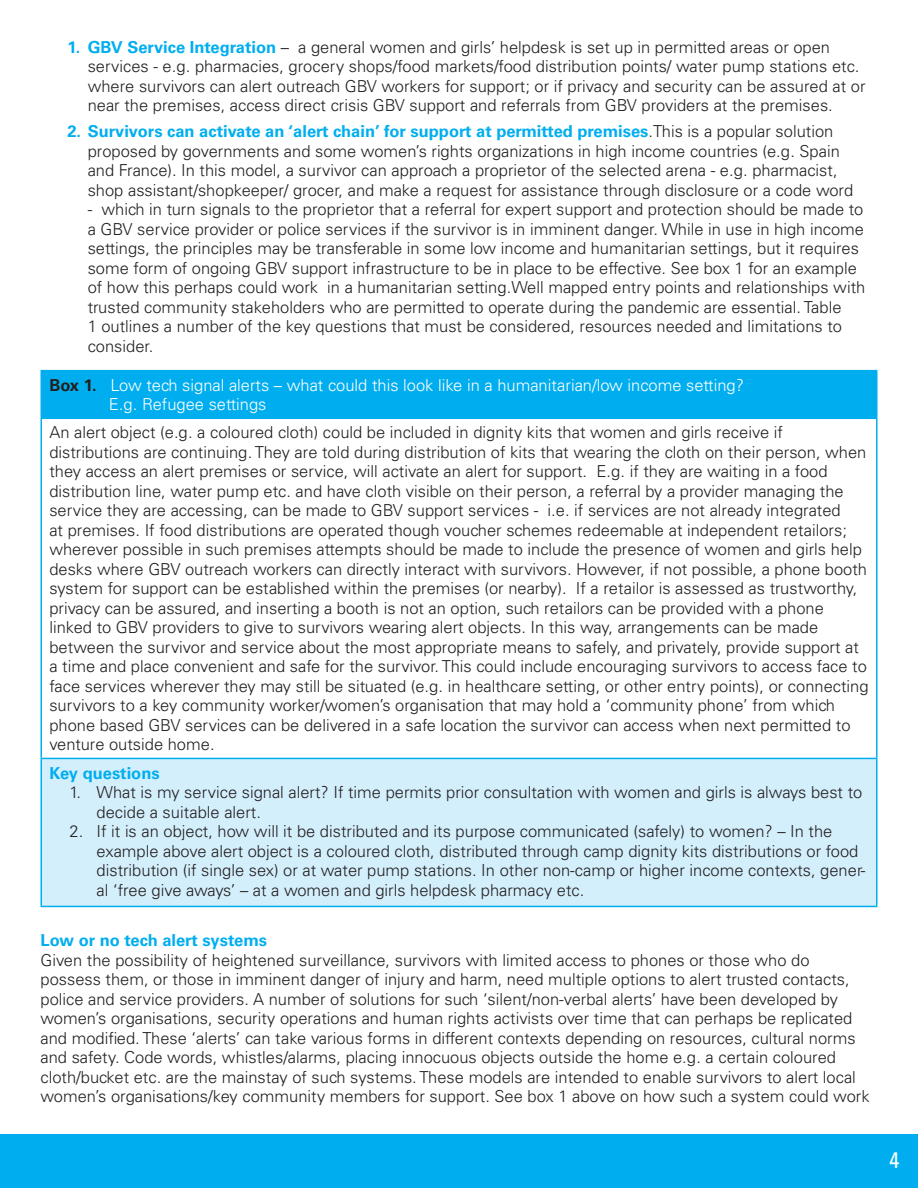
<style>
.page{position:relative;width:918px;height:1188px;background:#fff}
.page>*{position:absolute;margin:0;border:0;box-sizing:border-box;transform-origin:0 0}
.t1{font:condensed 22.5px "Univers LT Std";color:#fff}
.t2{font:300 16.5px/19.5px "Univers LT Std";color:#231f20}
.t3{font:300 16.5px/19.5px "Univers LT Std";color:#fff}
.t4{font:700 16.5px "Univers LT Std";color:#00aeef}
.s1{font-weight:700;color:#00aeef}
.s2{font-weight:700;color:#231f20}
</style>
<div class="page">
<div style="left:0;top:1134px;width:918px;height:54px;background:#00aeef"></div>
<div style="left:41px;top:371px;width:836px;height:47px;background:#00aeef"></div>
<div style="left:41px;top:758px;width:836px;height:148px;background:#d4effc"></div>
<hr style="left:40px;top:370px;width:838px;height:1px;background:#00aeef">
<hr style="left:40px;top:371px;width:2px;height:47px;background:#00aeef">
<hr style="left:876px;top:371px;width:2px;height:47px;background:#00aeef">
<hr style="left:40px;top:418px;width:838px;height:1px;background:#00aeef">
<hr style="left:40px;top:419px;width:2px;height:339px;background:#00aeef">
<hr style="left:876px;top:419px;width:2px;height:339px;background:#00aeef">
<hr style="left:40px;top:758px;width:838px;height:1px;background:#00aeef">
<hr style="left:40px;top:759px;width:2px;height:147px;background:#00aeef">
<hr style="left:876px;top:759px;width:2px;height:147px;background:#00aeef">
<hr style="left:40px;top:906px;width:838px;height:1px;background:#00aeef">
<p class="t2" style="left:88px;top:37px;width:779px;text-indent:-20px"><span class="s1">1. GBV Service Integration</span> – a general women and girls’ helpdesk is set up in permitted areas or open services - e.g. pharmacies, grocery shops/food markets/food distribution points/ water pump stations etc. where survivors can alert outreach GBV workers for support; or if privacy and security can be assured at or near the premises, access direct crisis GBV support and referrals from GBV providers at the premises.</p>
<p class="t2" style="left:88px;top:122px;width:767px;text-indent:-20px"><span class="s1">2. Survivors can activate an ‘alert chain’ for support at permitted premises</span>.This is a popular solution proposed by governments and some women’s rights organizations in high income countries (e.g. Spain and France). In this model, a survivor can approach a proprietor of the selected arena - e.g. pharmacist, shop assistant/shopkeeper/ grocer, and make a request for assistance through disclosure or a code word</p>
<p class="t2" style="left:88px;top:200px;width:779px">- which in turn signals to the proprietor that a referral for expert support and protection should be made to a GBV service provider or police services if the survivor is in imminent danger. While in use in high income settings, the principles may be transferable in some low income and humanitarian settings, but it requires some form of ongoing GBV support infrastructure to be in place to be effective. See box 1 for an example of how this perhaps could work in a humanitarian setting.Well mapped entry points and relationships with trusted community stakeholders who are permitted to operate during the pandemic are essential. Table<br>1 outlines a number of the key questions that must be considered, resources needed and limitations to consider.</p>
<p class="t3" style="left:109px;top:375px;width:637px;text-indent:-59px"><span class="s2">Box 1.</span> Low tech signal alerts – what could this look like in a humanitarian/low income setting?<br>E.g. Refugee settings</p>
<p class="t2" style="left:49px;top:423px;width:821px">An alert object (e.g. a coloured cloth) could be included in dignity kits that women and girls receive if distributions are continuing. They are told during distribution of kits that wearing the cloth on their person, when they access an alert premises or service, will activate an alert for support. E.g. if they are waiting in a food distribution line, water pump etc. and have cloth visible on their person, a referral by a provider managing the service they are accessing, can be made to GBV support services - i.e. if services are not already integrated<br>at premises. If food distributions are operated though voucher schemes redeemable at independent retailors; wherever possible in such premises attempts should be made to include the presence of women and girls help desks where GBV outreach workers can directly interact with survivors. However, if not possible, a phone booth system for support can be established within the premises (or nearby). If a retailor is assessed as trustworthy, privacy can be assured, and inserting a booth is not an option, such retailors can be provided with a phone linked to GBV providers to give to survivors wearing alert objects. In this way, arrangements can be made between the survivor and service about the most appropriate means to safely, and privately, provide support at a time and place convenient and safe for the survivor. This could include encouraging survivors to access face to face services wherever they may still be situated (e.g. in healthcare setting, or other entry points), or connecting survivors to a key community worker/women’s organisation that may hold a ‘community phone’ from which phone based GBV services can be delivered in a safe location the survivor can access when next permitted to venture outside home.</p>
<p class="t4" style="left:49px;top:763px;width:112px">Key questions</p>
<p class="t2" style="left:97px;top:782px;width:767px;text-indent:-27px">1. What is my service signal alert? If time permits prior consultation with women and girls is always best to decide a suitable alert.</p>
<p class="t2" style="left:97px;top:821px;width:770px;text-indent:-27px">2. If it is an object, how will it be distributed and its purpose communicated (safely) to women? – In the example above alert object is a coloured cloth, distributed through camp dignity kits distributions or food distribution (if single sex) or at water pump stations. In other non-camp or higher income contexts, gener&shy;al ‘free give aways’ – at a women and girls helpdesk pharmacy etc.</p>
<p class="t4" style="left:40px;top:931px;width:228px">Low or no tech alert systems</p>
<p class="t2" style="left:40px;top:950px;width:831px">Given the possibility of heightened surveillance, survivors with limited access to phones or those who do possess them, or those in imminent danger of injury and harm, need multiple options to alert trusted contacts, police and service providers. A number of solutions for such ‘silent/non-verbal alerts’ have been developed by women’s organisations, security operations and human rights activists over time that can perhaps be replicated and modified. These ‘alerts’ can take various forms in different contexts depending on resources, cultural norms and safety. Code words, whistles/alarms, placing innocuous objects outside the home e.g. a certain coloured cloth/bucket etc. are the mainstay of such systems. These models are intended to enable survivors to alert local women’s organisations/key community members for support. See box 1 above on how such a system could work</p>
<h1 class="t1" style="left:890px;top:1145px;width:11px">4</h1>
</div>
